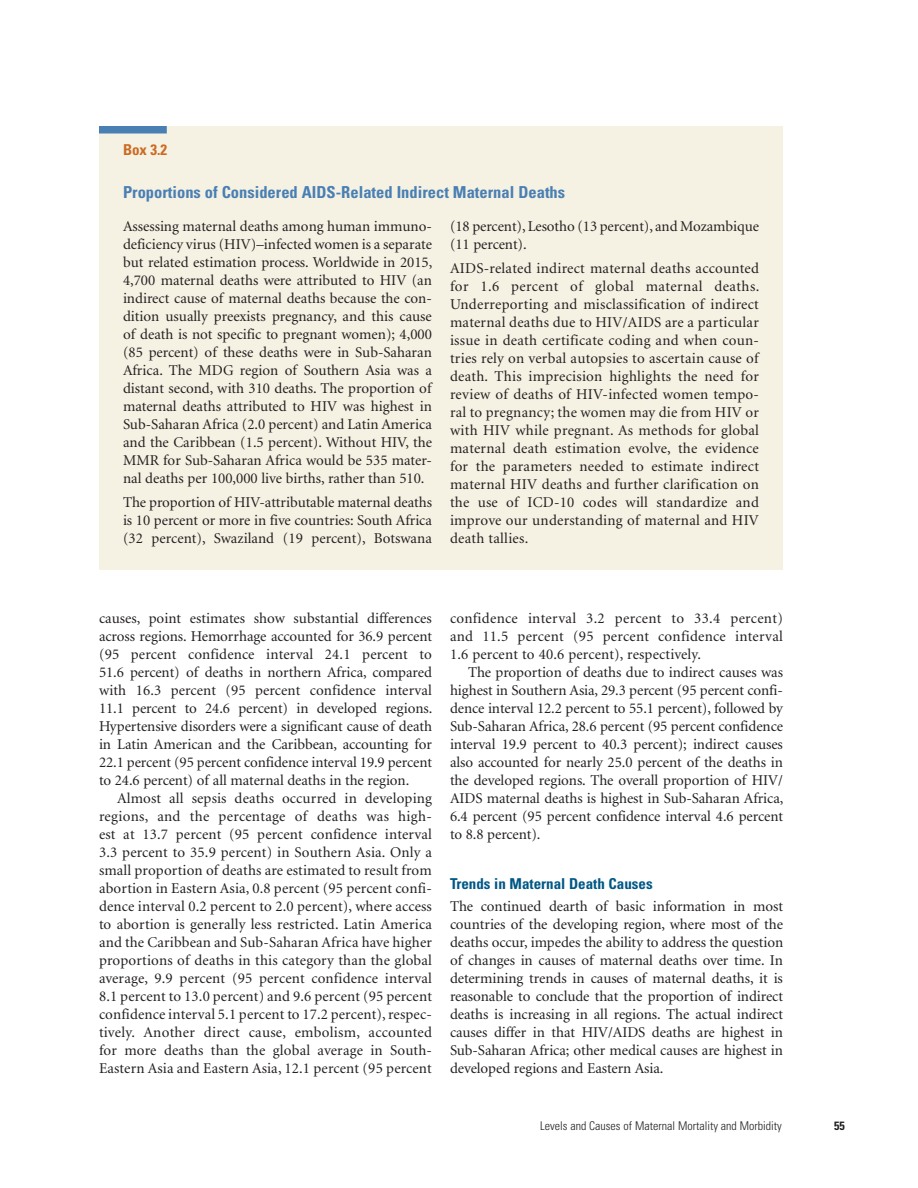
<style>
.page{position:relative;width:918px;height:1188px;background:#fff}
.page>*{position:absolute;margin:0;border:0;box-sizing:border-box;transform-origin:0 0}
.t1{font:700 condensed 16.5px "Univers";color:#497fb3}
.t2{font:15px/18px "Minion";color:#231f20;text-align:justify}
.t3{font:700 condensed 15px "Univers";color:#005785}
.t4{font:700 condensed 15px "Univers";color:#cb6b22}
.t5{font:300 condensed 12px "Univers";color:#231f20}
.t6{font:700 condensed 12px "Univers";color:#231f20}
</style>
<div class="page">
<div style="left:99px;top:126px;width:684px;height:443px;background:#f5f1e3"></div>
<div style="left:99px;top:126px;width:68px;height:8px;background:#497fb3"></div>
<p class="t4" style="left:123px;top:144px;width:46px">Box 3.2</p>
<p class="t1" style="left:123px;top:186px;width:444px">Proportions of Considered AIDS-Related Indirect Maternal Deaths</p>
<p class="t2" style="left:123px;top:218px;width:311px">Assessing maternal deaths among human immuno&shy;deficiency virus (HIV)–infected women is a separate but related estimation process. Worldwide in 2015, 4,700 maternal deaths were attributed to HIV (an indirect cause of maternal deaths because the con&shy;dition usually preexists pregnancy, and this cause of death is not specific to pregnant women); 4,000 (85 percent) of these deaths were in Sub-Saharan Africa. The MDG region of Southern Asia was a distant second, with 310 deaths. The proportion of maternal deaths attributed to HIV was highest in Sub-Saharan Africa (2.0 percent) and Latin America and the Caribbean (1.5 percent). Without HIV, the MMR for Sub-Saharan Africa would be 535 mater&shy;nal deaths per 100,000 live births, rather than 510.</p>
<p class="t2" style="left:123px;top:494px;width:311px">The proportion of HIV-attributable maternal deaths is 10 percent or more in five countries: South Africa (32 percent), Swaziland (19 percent), Botswana</p>
<p class="t2" style="left:450px;top:218px;width:311px">(18 percent), Lesotho (13 percent), and Mozambique (11 percent).</p>
<p class="t2" style="left:450px;top:260px;width:311px">AIDS-related indirect maternal deaths accounted for 1.6 percent of global maternal deaths.<br>Underreporting and misclassification of indirect maternal deaths due to HIV/AIDS are a particular issue in death certificate coding and when coun&shy;tries rely on verbal autopsies to ascertain cause of death. This imprecision highlights the need for review of deaths of HIV-infected women tempo&shy;ral to pregnancy; the women may die from HIV or with HIV while pregnant. As methods for global maternal death estimation evolve, the evidence for the parameters needed to estimate indirect maternal HIV deaths and further clarification on the use of ICD-10 codes will standardize and improve our understanding of maternal and HIV death tallies.</p>
<p class="t2" style="left:99px;top:611px;width:335px">causes, point estimates show substantial differences across regions. Hemorrhage accounted for 36.9 percent (95 percent confidence interval 24.1 percent to 51.6 percent) of deaths in northern Africa, compared with 16.3 percent (95 percent confidence interval 11.1 percent to 24.6 percent) in developed regions.<br>Hypertensive disorders were a significant cause of death in Latin American and the Caribbean, accounting for 22.1 percent (95 percent confidence interval 19.9 percent to 24.6 percent) of all maternal deaths in the region.</p>
<p class="t2" style="left:99px;top:791px;width:335px;text-indent:18px">Almost all sepsis deaths occurred in developing regions, and the percentage of deaths was high&shy;est at 13.7 percent (95 percent confidence interval 3.3 percent to 35.9 percent) in Southern Asia. Only a small proportion of deaths are estimated to result from abortion in Eastern Asia, 0.8 percent (95 percent confi&shy;dence interval 0.2 percent to 2.0 percent), where access to abortion is generally less restricted. Latin America and the Caribbean and Sub-Saharan Africa have higher proportions of deaths in this category than the global average, 9.9 percent (95 percent confidence interval 8.1 percent to 13.0 percent) and 9.6 percent (95 percent confidence interval 5.1 percent to 17.2 percent), respec&shy;tively. Another direct cause, embolism, accounted for more deaths than the global average in South-Eastern Asia and Eastern Asia, 12.1 percent (95 percent</p>
<p class="t2" style="left:450px;top:611px;width:334px">confidence interval 3.2 percent to 33.4 percent) and 11.5 percent (95 percent confidence interval 1.6 percent to 40.6 percent), respectively.</p>
<p class="t2" style="left:450px;top:665px;width:335px;text-indent:18px">The proportion of deaths due to indirect causes was highest in Southern Asia, 29.3 percent (95 percent confi&shy;dence interval 12.2 percent to 55.1 percent), followed by Sub-Saharan Africa, 28.6 percent (95 percent confidence interval 19.9 percent to 40.3 percent); indirect causes also accounted for nearly 25.0 percent of the deaths in the developed regions. The overall proportion of HIV/ AIDS maternal deaths is highest in Sub-Saharan Africa, 6.4 percent (95 percent confidence interval 4.6 percent to 8.8 percent).</p>
<p class="t3" style="left:450px;top:878px;width:204px">Trends in Maternal Death Causes</p>
<p class="t2" style="left:450px;top:899px;width:335px">The continued dearth of basic information in most countries of the developing region, where most of the deaths occur, impedes the ability to address the question of changes in causes of maternal deaths over time. In determining trends in causes of maternal deaths, it is reasonable to conclude that the proportion of indirect deaths is increasing in all regions. The actual indirect causes differ in that HIV/AIDS deaths are highest in Sub-Saharan Africa; other medical causes are highest in developed regions and Eastern Asia.</p>
<p class="t5" style="left:540px;top:1122px;width:243px">Levels and Causes of Maternal Mortality and Morbidity</p>
<p class="t6" style="left:834px;top:1122px;width:12px">55</p>
</div>
